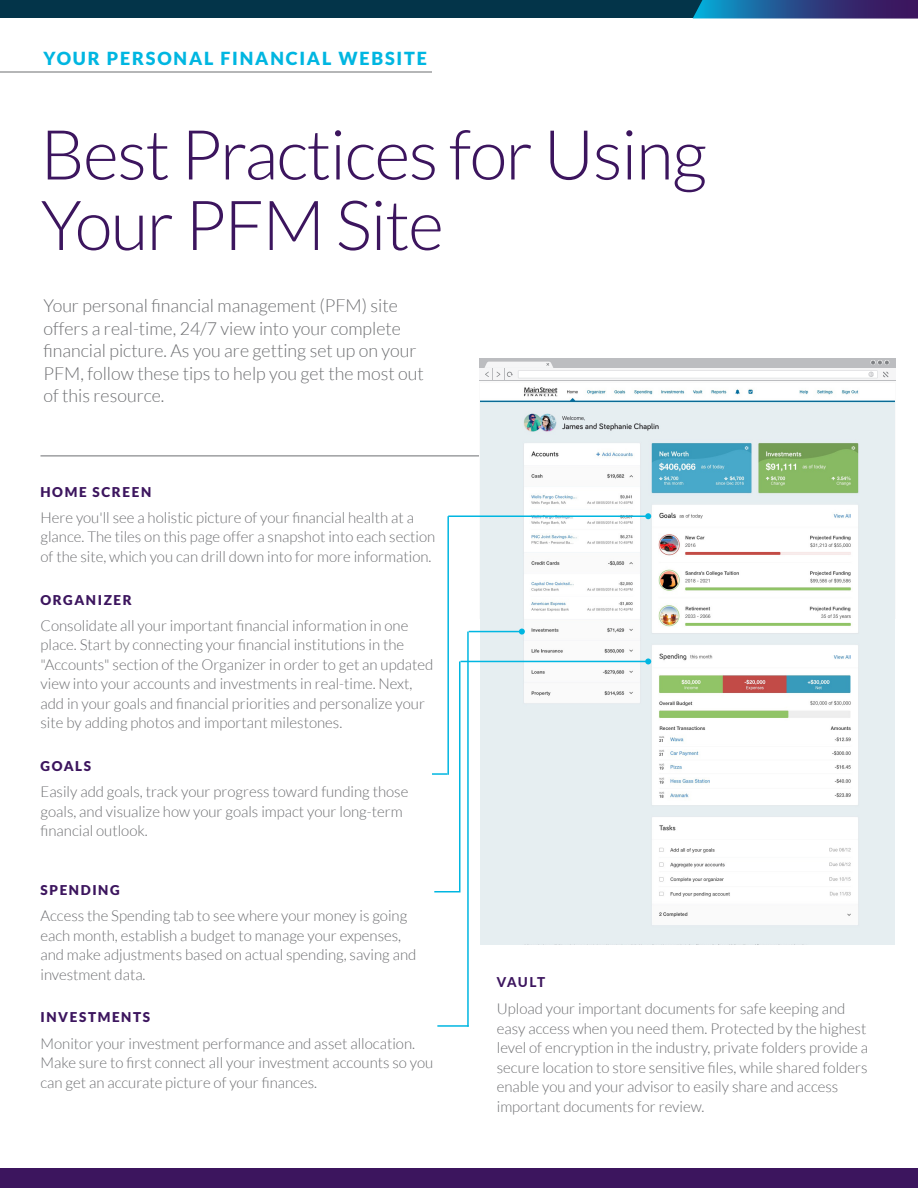
<style>
.page{position:relative;width:918px;height:1188px;background:#fff}
.page>*{position:absolute;margin:0;border:0;box-sizing:border-box;transform-origin:0 0}
.t1{font:300 69px/70.5px "Lato";letter-spacing:-.02em;color:#3c155e}
.Intro_copy{font:300 18px/22.5px "Lato";color:#6d6e71}
.t2{font:900 18px "Lato";letter-spacing:.1em;color:#00b6e1}
.Bullets{font:300 15px/19.5px "Lato";color:#6d6e71}
.Subhead{font:300 15px/19.5px "Lato";color:#6d6e71}
.body{font:300 15px/19.5px "Lato";color:#6d6e71}
.Subhead-2{font:900 13.5px "Lato";letter-spacing:.12em;color:#3c155e}
.Subhead-3{font:800 13.5px "Lato";letter-spacing:.08em;color:#3c155e}
</style>
<div class="page">
<div style="left:0;top:0;width:731px;height:18px;background:#033449"></div>
<svg style="left:693px;top:0;width:225px;height:19px;background:#2c508c"></svg>
<div style="left:0;top:1168px;width:918px;height:20px;background:#3c155e"></div>
<hr style="left:40px;top:456px;width:838px;height:1px;background:#6d6e71">
<hr style="left:0;top:72px;width:432px;height:1px;background:#6d6e71">
<div style="left:479px;top:359px;width:417px;height:260px;background:linear-gradient(to right,#fcfcfc,#fcfcfc)"></div>
<div style="left:479px;top:359px;width:417px;height:10px;background:#bcbdc0"></div>
<div style="left:479px;top:369px;width:417px;height:11px;background:#f5f5f6"></div>
<hr style="left:479px;top:380px;width:417px;height:1px;background:#bcbdc0">
<svg style="left:484px;top:360px;width:406px;height:20px"></svg>
<img style="left:481px;top:384px;width:413px;height:561px">
<hr style="left:448px;top:515px;width:200px;height:2px;background:#00b6e1">
<svg style="left:645px;top:513px;width:6px;height:6px"></svg>
<hr style="left:460px;top:661px;width:188px;height:1px;background:#00b6e1">
<svg style="left:645px;top:658px;width:6px;height:6px"></svg>
<hr style="left:469px;top:631px;width:53px;height:1px;background:#00b6e1">
<svg style="left:519px;top:629px;width:6px;height:6px"></svg>
<svg style="left:432px;top:773px;width:15px;height:2px"></svg>
<svg style="left:434px;top:891px;width:25px;height:1px"></svg>
<hr style="left:437px;top:1025px;width:32px;height:2px;background:#00b6e1">
<hr style="left:447px;top:516px;width:2px;height:259px;background:#00b6e1">
<hr style="left:467px;top:632px;width:2px;height:395px;background:#00b6e1">
<hr style="left:459px;top:661px;width:1px;height:232px;background:#00b6e1">
<p class="t2" style="left:43px;top:48px;width:385px">YOUR PERSONAL FINANCIAL WEBSITE</p>
<p class="t1" style="left:40px;top:120px;width:668px">Best Practices for Using<br>Your PFM Site</p>
<p class="Intro_copy" style="left:43px;top:295px;width:382px">Your personal financial management (PFM) site offers a real-time, 24/7 view into your complete financial picture. As you are getting set up on your PFM, follow these tips to help you get the most out of this resource.</p>
<p class="Subhead-2" style="left:40px;top:484px;width:112px">HOME SCREEN</p>
<p class="body" style="left:40px;top:508px;width:396px">Here you'll see a holistic picture of your financial health at a glance. The tiles on this page offer a snapshot into each section of the site, which you can drill down into for more information.</p>
<p class="Subhead-2" style="left:40px;top:592px;width:93px">ORGANIZER</p>
<p class="Bullets" style="left:40px;top:616px;width:394px">Consolidate all your important financial information in one place. Start by connecting your financial institutions in the "Accounts" section of the Organizer in order to get an updated view into your accounts and investments in real-time. Next, add in your goals and financial priorities and personalize your site by adding photos and important milestones.</p>
<p class="Subhead-2" style="left:40px;top:758px;width:52px">GOALS</p>
<p class="Bullets" style="left:40px;top:782px;width:369px">Easily add goals, track your progress toward funding those goals, and visualize how your goals impact your long-term financial outlook.</p>
<p class="Subhead-2" style="left:40px;top:882px;width:81px">SPENDING</p>
<p class="Bullets" style="left:40px;top:906px;width:377px">Access the Spending tab to see where your money is going each month, establish a budget to manage your expenses, and make adjustments based on actual spending, saving and investment data.</p>
<p class="Subhead-2" style="left:40px;top:1010px;width:111px">INVESTMENTS</p>
<p class="Bullets" style="left:40px;top:1034px;width:394px">Monitor your investment performance and asset allocation.<br>Make sure to first connect all your investment accounts so you can get an accurate picture of your finances.</p>
<p class="Subhead-3" style="left:497px;top:972px;width:50px">VAULT</p>
<p class="Subhead" style="left:497px;top:999px;width:373px">Upload your important documents for safe keeping and easy access when you need them. Protected by the highest level of encryption in the industry, private folders provide a secure location to store sensitive files, while shared folders enable you and your advisor to easily share and access important documents for review.</p>
</div>
